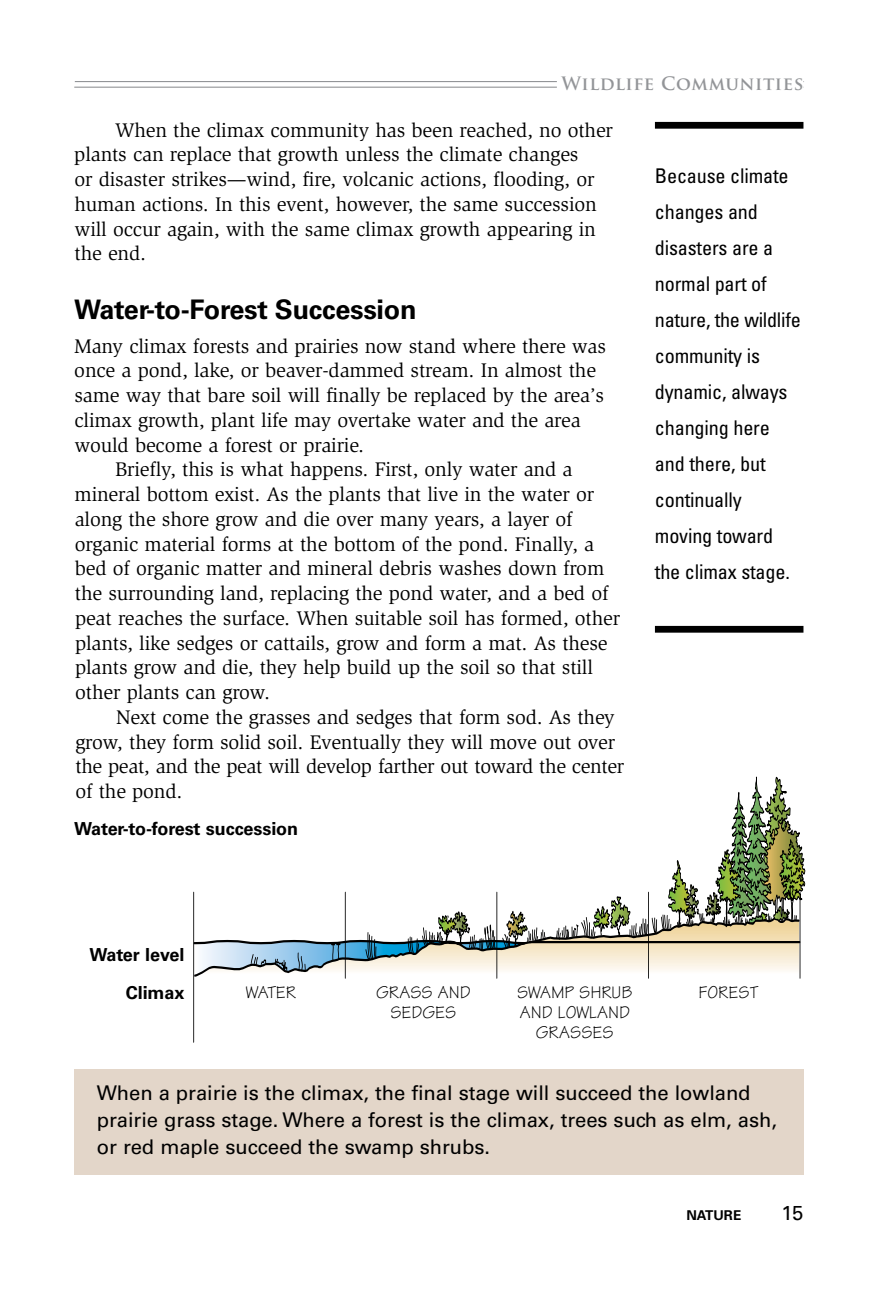
<style>
.page{position:relative;width:871px;height:1296px;background:#fff}
.page>*{position:absolute;margin:0;border:0;box-sizing:border-box;transform-origin:0 0}
.t1{font:700 27px "Univers";letter-spacing:-.01em;color:#000}
.t2{font:20.25px/24.8px "Slimbach";letter-spacing:-.01em;color:#000}
.t3{font:condensed 20.25px/36px "Univers";letter-spacing:-.01em;color:#000}
.t4{font:20.25px/27px "Univers";letter-spacing:-.005em;color:#000}
.t5{font:18px/20.2px "Tekton";letter-spacing:-.005em;color:#000;text-align:center}
.t6{font:700 18px/38.2px "Univers";letter-spacing:-.005em;color:#000;text-align:right}
.t7{font:700 18px "Trajan Pro";letter-spacing:.03em;color:#939598}
.t8{font:700 13.5px "Univers";color:#000}
.s1{color:#fff}
</style>
<div class="page">
<hr style="left:74px;top:87px;width:729px;height:1px;background:#939598">
<hr style="left:75px;top:81px;width:729px;height:1px;background:#939598">
<div style="left:557px;top:68px;width:246px;height:31px;background:#fff"></div>
<div style="left:655px;top:122px;width:148px;height:7px;background:#000"></div>
<div style="left:655px;top:626px;width:148px;height:7px;background:#000"></div>
<svg style="left:669px;top:776px;width:136px;height:124px"></svg>
<svg style="left:193px;top:891px;width:608px;height:152px"></svg>
<hr style="left:530px;top:941px;width:270px;height:2px;background:#000">
<div style="left:74px;top:1069px;width:729px;height:105px;background:#e3d6c9"></div>
<p class="t7" style="left:556px;top:72px;width:249px"><span class="s1">.</span>Wildlife Communities</p>
<p class="t2" style="left:74px;top:118px;width:540px;text-indent:40px">When the climax community has been reached, no other plants can replace that growth unless the climate changes<br>or disaster strikes—wind, fire, volcanic actions, flooding, or human actions. In this event, however, the same succession will occur again, with the same climax growth appearing in the end.</p>
<h1 class="t1" style="left:74px;top:294px;width:344px">Water-to-Forest Succession</h1>
<p class="t2" style="left:74px;top:334px;width:533px">Many climax forests and prairies now stand where there was</p>
<p class="t2" style="left:74px;top:358px;width:523px">once a pond, lake, or beaver-dammed stream. In almost the</p>
<p class="t2" style="left:74px;top:383px;width:531px">same way that bare soil will finally be replaced by the area’s</p>
<p class="t2" style="left:74px;top:408px;width:508px">climax growth, plant life may overtake water and the area</p>
<p class="t2" style="left:75px;top:433px;width:291px">would become a forest or prairie.</p>
<p class="t2" style="left:115px;top:457px;width:459px">Briefly, this is what happens. First, only water and a</p>
<p class="t2" style="left:75px;top:482px;width:521px">mineral bottom exist. As the plants that live in the water or</p>
<p class="t2" style="left:75px;top:507px;width:499px">along the shore grow and die over many years, a layer of</p>
<p class="t2" style="left:75px;top:532px;width:521px">organic material forms at the bottom of the pond. Finally, a</p>
<p class="t2" style="left:75px;top:556px;width:531px">bed of organic matter and mineral debris washes down from</p>
<p class="t2" style="left:75px;top:581px;width:535px">the surrounding land, replacing the pond water, and a bed of</p>
<p class="t2" style="left:75px;top:606px;width:547px">peat reaches the surface. When suitable soil has formed, other</p>
<p class="t2" style="left:75px;top:631px;width:534px">plants, like sedges or cattails, grow and form a mat. As these</p>
<p class="t2" style="left:75px;top:655px;width:519px">plants grow and die, they help build up the soil so that still</p>
<p class="t2" style="left:75px;top:680px;width:196px">other plants can grow.</p>
<p class="t2" style="left:116px;top:705px;width:500px">Next come the grasses and sedges that form sod. As they</p>
<p class="t2" style="left:75px;top:730px;width:541px">grow, they form solid soil. Eventually they will move out over</p>
<p class="t2" style="left:75px;top:754px;width:550px">the peat, and the peat will develop farther out toward the center</p>
<p class="t2" style="left:76px;top:779px;width:108px">of the pond.</p>
<p class="t3" style="left:655px;top:157px;width:147px">Because climate changes and disasters are a normal part of nature, the wildlife community is dynamic, always changing here and there, but continually moving toward the climax stage.</p>
<p class="t6" style="left:74px;top:809px;width:225px">Water-to-forest succession</p>
<p class="t6" style="left:89px;top:936px;width:96px">Water level<br>Climax</p>
<p class="t5" style="left:246px;top:982px;width:52px">WATER</p>
<p class="t5" style="left:376px;top:982px;width:96px">GRASS AND<br>SEDGES</p>
<p class="t5" style="left:517px;top:982px;width:115px">SWAMP SHRUB<br>AND LOWLAND<br>GRASSES</p>
<p class="t5" style="left:698px;top:982px;width:61px">FOREST</p>
<p class="t4" style="left:97px;top:1080px;width:682px">When a prairie is the climax, the final stage will succeed the lowland prairie grass stage. Where a forest is the climax, trees such as elm, ash, or red maple succeed the swamp shrubs.</p>
<p class="t8" style="left:686px;top:1207px;width:56px">Nature</p>
<p class="t4" style="left:781px;top:1199px;width:24px">15</p>
</div>
